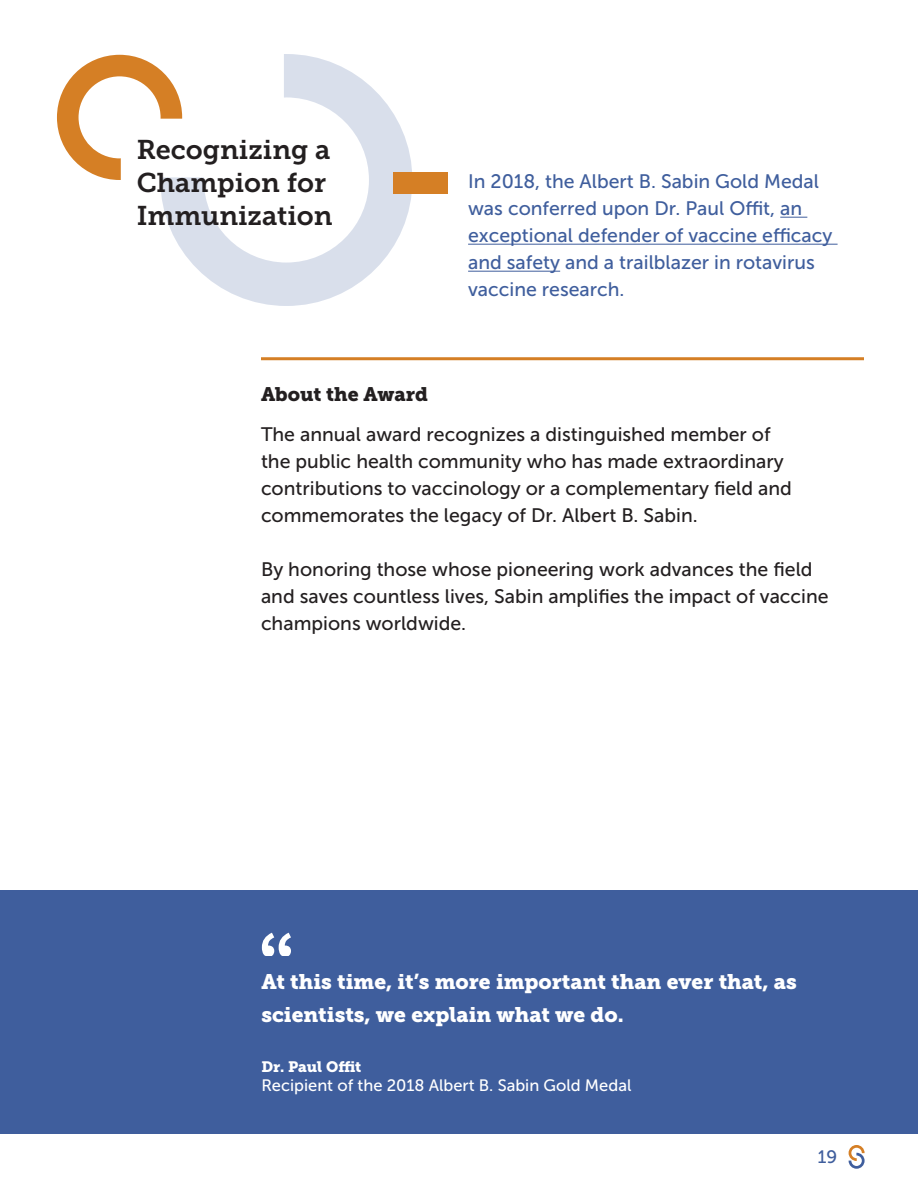
<style>
.page{position:relative;width:918px;height:1188px;background:#fff}
.page>*{position:absolute;margin:0;border:0;box-sizing:border-box;transform-origin:0 0}
.t1{font:800 64.5px "Assistant";color:#fff}
.t2{font:27px/33px "Museo Slab 700";color:#231f20}
.t3{font:21px/33px "Museo Slab 900";color:#fff}
.t4{font:19.5px/27px "Museo Sans 500";color:#231f20}
.t5{font:19.5px/27px "Museo Sans 500";color:#3f5e9d}
.subhead{font:19.5px "Museo Slab 900";color:#231f20}
.t6{font:18px "Museo Slab 500";color:#3f5e9d}
.t7{font:16.5px "Museo Sans 500";color:#fff}
.t8{font:15px "Museo Slab 900";letter-spacing:-.005em;color:#fff}
</style>
<div class="page">
<svg style="left:849px;top:1145px;width:16px;height:24px"></svg>
<svg style="left:780px;top:217px;width:27px;height:1px"></svg>
<hr style="left:468px;top:244px;width:370px;height:1px;background:#3f5e9d">
<hr style="left:468px;top:271px;width:92px;height:1px;background:#3f5e9d">
<hr style="left:261px;top:357px;width:603px;height:3px;background:#d57f25">
<svg style="left:160px;top:54px;width:252px;height:252px"></svg>
<svg style="left:57px;top:55px;width:125px;height:125px"></svg>
<div style="left:393px;top:172px;width:54px;height:22px;background:#d57f25"></div>
<div style="left:0;top:891px;width:918px;height:243px;background:#3f5e9d"></div>
<p class="t2" style="left:137px;top:134px;width:198px">Recognizing a<br>Champion for<br>Immunization</p>
<p class="t5" style="left:468px;top:168px;width:366px">In 2018, the Albert B. Sabin Gold Medal was conferred upon Dr. Paul Offit, an exceptional defender of vaccine efficacy and safety and a trailblazer in rotavirus vaccine research.</p>
<p class="subhead" style="left:261px;top:383px;width:168px">About the Award</p>
<p class="t4" style="left:261px;top:421px;width:532px">The annual award recognizes a distinguished member of the public health community who has made extraordinary contributions to vaccinology or a complementary field and commemorates the legacy of Dr. Albert B. Sabin.</p>
<p class="t4" style="left:261px;top:556px;width:569px">By honoring those whose pioneering work advances the field and saves countless lives, Sabin amplifies the impact of vaccine champions worldwide.</p>
<p class="t1" style="left:258px;top:911px;width:39px">“</p>
<p class="t3" style="left:261px;top:966px;width:537px">At this time, it’s more important than ever that, as scientists, we explain what we do.</p>
<p class="t8" style="left:261px;top:1058px;width:102px">Dr. Paul Offit</p>
<p class="t7" style="left:261px;top:1077px;width:372px">Recipient of the 2018 Albert B. Sabin Gold Medal</p>
<p class="t6" style="left:818px;top:1146px;width:21px">19</p>
</div>
